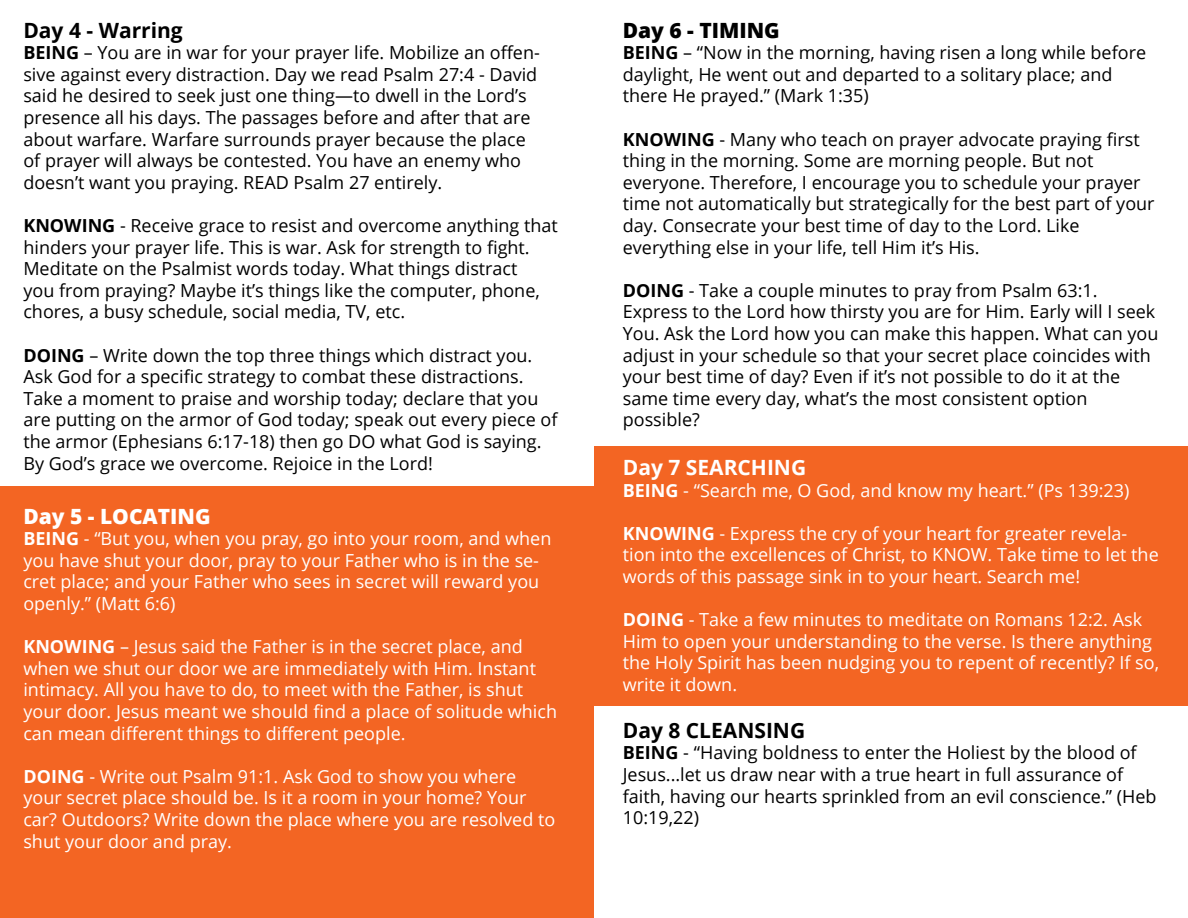
<style>
.page{position:relative;width:1188px;height:918px;background:#fff}
.page>*{position:absolute;margin:0;border:0;box-sizing:border-box;transform-origin:0 0}
.t1{font:700 21px "Open Sans";color:#000}
.t2{font:800 21px "Open Sans";color:#fff}
.t3{font:700 21px "Open Sans";color:#fff}
.t4{font:800 21px "Open Sans";color:#000}
.t5{font:18px/21.6px "Open Sans";color:#000}
.t6{font:18px/21.6px "Open Sans";color:#fff}
.s1{font-weight:700}
</style>
<div class="page">
<div style="left:594px;top:446px;width:594px;height:260px;background:#f36523"></div>
<div style="left:0;top:486px;width:594px;height:432px;background:#f36523"></div>
<p class="t1" style="left:23px;top:15px;width:161px">Day 4 - Warring</p>
<p class="t5" style="left:23px;top:41px;width:518px"><span class="s1">BEING</span> – You are in war for your prayer life. Mobilize an offen&shy;sive against every distraction. Day we read Psalm 27:4 - David said he desired to seek just one thing—to dwell in the Lord’s presence all his days. The passages before and after that are about warfare. Warfare surrounds prayer because the place of prayer will always be contested. You have an enemy who doesn’t want you praying. READ Psalm 27 entirely.</p>
<p class="t5" style="left:23px;top:214px;width:536px"><span class="s1">KNOWING</span> - Receive grace to resist and overcome anything that hinders your prayer life. This is war. Ask for strength to fight.<br>Meditate on the Psalmist words today. What things distract<br>you from praying? Maybe it’s things like the computer, phone, chores, a busy schedule, social media, TV, etc.</p>
<p class="t5" style="left:23px;top:344px;width:536px"><span class="s1">DOING</span> – Write down the top three things which distract you.<br>Ask God for a specific strategy to combat these distractions.<br>Take a moment to praise and worship today; declare that you are putting on the armor of God today; speak out every piece of the armor (Ephesians 6:17-18) then go DO what God is saying.<br>By God’s grace we overcome. Rejoice in the Lord!</p>
<p class="t2" style="left:23px;top:500px;width:189px">Day 5 - LOCATING</p>
<p class="t6" style="left:23px;top:527px;width:530px"><span class="s1">BEING</span> - “But you, when you pray, go into your room, and when you have shut your door, pray to your Father who is in the se&shy;cret place; and your Father who sees in secret will reward you openly.” (Matt 6:6)</p>
<p class="t6" style="left:23px;top:635px;width:535px"><span class="s1">KNOWING</span> – Jesus said the Father is in the secret place, and when we shut our door we are immediately with Him. Instant intimacy. All you have to do, to meet with the Father, is shut your door. Jesus meant we should find a place of solitude which can mean different things to different people.</p>
<p class="t6" style="left:23px;top:765px;width:533px"><span class="s1">DOING</span> - Write out Psalm 91:1. Ask God to show you where your secret place should be. Is it a room in your home? Your car? Outdoors? Write down the place where you are resolved to shut your door and pray.</p>
<p class="t4" style="left:623px;top:14px;width:159px">Day 6 - TIMING</p>
<p class="t5" style="left:623px;top:41px;width:525px"><span class="s1">BEING</span> – “Now in the morning, having risen a long while before daylight, He went out and departed to a solitary place; and there He prayed.” (Mark 1:35)</p>
<p class="t5" style="left:623px;top:128px;width:533px"><span class="s1">KNOWING</span> - Many who teach on prayer advocate praying first thing in the morning. Some are morning people. But not everyone. Therefore, I encourage you to schedule your prayer time not automatically but strategically for the best part of your day. Consecrate your best time of day to the Lord. Like everything else in your life, tell Him it’s His.</p>
<p class="t5" style="left:623px;top:279px;width:537px"><span class="s1">DOING</span> - Take a couple minutes to pray from Psalm 63:1.<br>Express to the Lord how thirsty you are for Him. Early will I seek You. Ask the Lord how you can make this happen. What can you adjust in your schedule so that your secret place coincides with your best time of day? Even if it’s not possible to do it at the same time every day, what’s the most consistent option possible?</p>
<p class="t3" style="left:623px;top:453px;width:185px">Day 7 SEARCHING</p>
<p class="t6" style="left:623px;top:479px;width:508px"><span class="s1">BEING</span> - “Search me, O God, and know my heart.” (Ps 139:23)</p>
<p class="t6" style="left:623px;top:522px;width:537px"><span class="s1">KNOWING</span> - Express the cry of your heart for greater revela&shy;tion into the excellences of Christ, to KNOW. Take time to let the words of this passage sink in to your heart. Search me!</p>
<p class="t6" style="left:623px;top:608px;width:538px"><span class="s1">DOING</span> - Take a few minutes to meditate on Romans 12:2. Ask Him to open your understanding to the verse. Is there anything the Holy Spirit has been nudging you to repent of recently? If so, write it down.</p>
<p class="t1" style="left:623px;top:715px;width:184px">Day 8 CLEANSING</p>
<p class="t5" style="left:623px;top:742px;width:535px"><span class="s1">BEING</span> - “Having boldness to enter the Holiest by the blood of Jesus...let us draw near with a true heart in full assurance of faith, having our hearts sprinkled from an evil conscience.” (Heb 10:19,22)</p>
</div>
